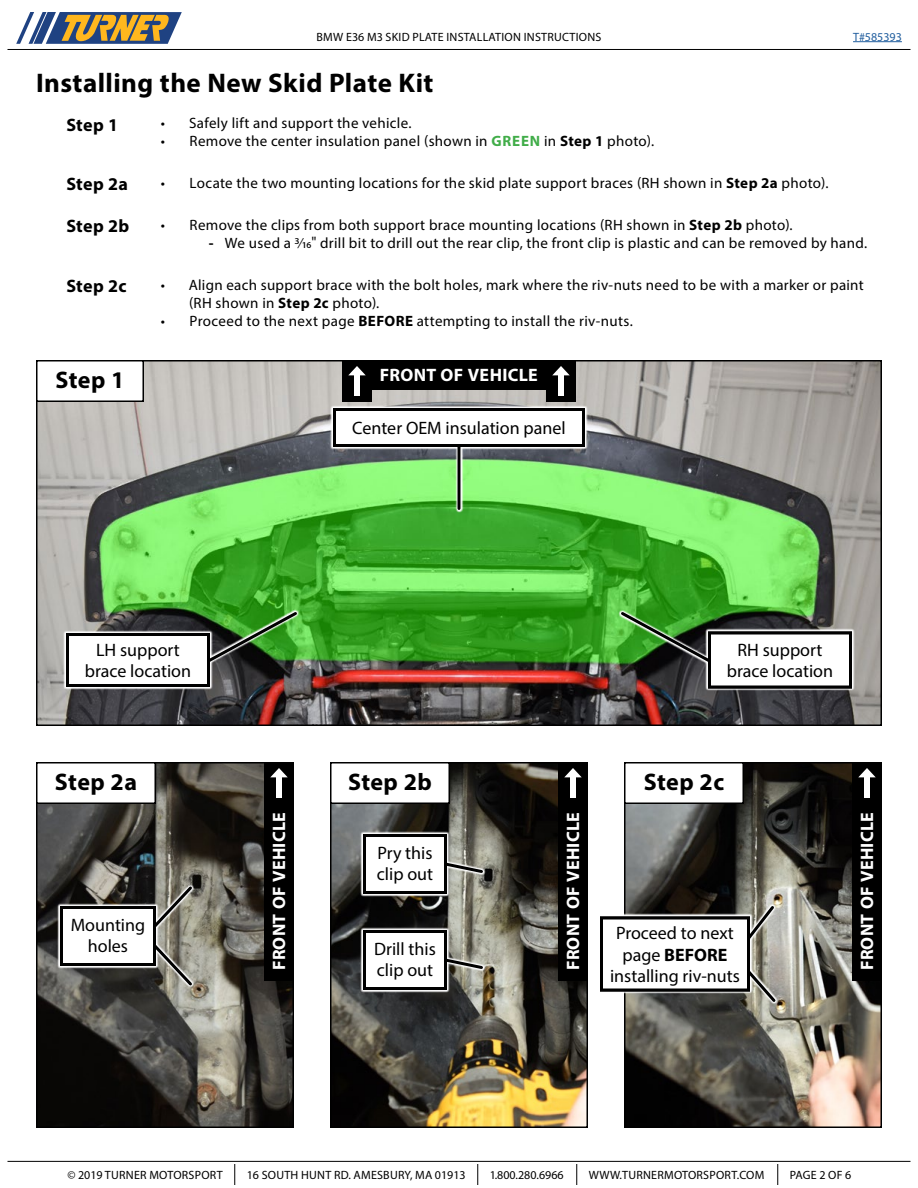
<style>
.page{position:relative;width:918px;height:1188px;background:#fff}
.page>*{position:absolute;margin:0;border:0;box-sizing:border-box;transform-origin:0 0}
.t1{font:700 27px "Myriad Pro";letter-spacing:.015em;color:#000}
.t2{font:700 24px "Myriad Pro";letter-spacing:.015em;color:#000}
.t3{font:18px/21.6px "Myriad Pro";color:#000;text-align:center}
.t4{font:700 18px "Myriad Pro";letter-spacing:.02em;color:#fff}
.t5{font:700 18px "Myriad Pro";letter-spacing:.02em;color:#000}
.t6{font:15px/18px "Myriad Pro";letter-spacing:.02em;color:#000}
.t7{font:12px "Myriad Pro";letter-spacing:.02em;color:#000}
.t8{font:12px "Myriad Pro";color:#000}
.t9{font:12px "Myriad Pro";color:#215e9e}
.s1{font-weight:700;color:#41ad49}
.s2{font-weight:700}
</style>
<div class="page">
<hr style="left:8px;top:1161px;width:902px;height:1px;background:#000">
<svg style="left:234px;top:1164px;width:1px;height:21px"></svg>
<svg style="left:477px;top:1164px;width:1px;height:21px"></svg>
<svg style="left:576px;top:1164px;width:1px;height:21px"></svg>
<svg style="left:777px;top:1164px;width:1px;height:21px"></svg>
<hr style="left:8px;top:49px;width:902px;height:1px;background:#000">
<svg style="left:16px;top:12px;width:166px;height:32px;background:#8f8976"></svg>
<hr style="left:853px;top:41px;width:49px;height:1px;background:#215e9e">
<img style="left:39px;top:363px;width:840px;height:360px">
<img style="left:39px;top:765px;width:252px;height:360px">
<div style="left:36px;top:762px;width:258px;height:366px;border:2px solid #000"></div>
<img style="left:333px;top:765px;width:252px;height:360px">
<div style="left:330px;top:762px;width:258px;height:366px;border:2px solid #000"></div>
<img style="left:627px;top:765px;width:252px;height:360px">
<div style="left:624px;top:762px;width:258px;height:366px;border:2px solid #000"></div>
<div style="left:370px;top:361px;width:178px;height:28px;background:#000"></div>
<div style="left:369px;top:360px;width:180px;height:30px;border:2px solid #000"></div>
<div style="left:853px;top:802px;width:28px;height:178px;background:#000"></div>
<div style="left:852px;top:801px;width:30px;height:180px;border:2px solid #000"></div>
<div style="left:559px;top:802px;width:28px;height:178px;background:#000"></div>
<div style="left:558px;top:801px;width:30px;height:180px;border:2px solid #000"></div>
<div style="left:265px;top:802px;width:28px;height:178px;background:#000"></div>
<div style="left:264px;top:801px;width:30px;height:180px;border:2px solid #000"></div>
<svg style="left:64px;top:630px;width:149px;height:59px"></svg>
<svg style="left:192px;top:609px;width:108px;height:63px;background:#386c30"></svg>
<div style="left:68px;top:634px;width:140px;height:52px;background:#fff"></div>
<div style="left:66px;top:633px;width:144px;height:54px;border:3px solid #000"></div>
<div style="left:331px;top:405px;width:257px;height:44px;background:linear-gradient(to right,#f7f7f7,#f7f7f7)"></div>
<div style="left:37px;top:361px;width:106px;height:40px;background:#fff"></div>
<div style="left:36px;top:360px;width:108px;height:42px;border:2px solid #000"></div>
<div style="left:37px;top:763px;width:118px;height:40px;background:#fff"></div>
<div style="left:36px;top:762px;width:120px;height:42px;border:2px solid #000"></div>
<div style="left:331px;top:763px;width:118px;height:40px;background:#fff"></div>
<div style="left:330px;top:762px;width:120px;height:42px;border:2px solid #000"></div>
<div style="left:625px;top:763px;width:118px;height:40px;background:#fff"></div>
<div style="left:624px;top:762px;width:120px;height:42px;border:2px solid #000"></div>
<div style="left:343px;top:361px;width:28px;height:40px;background:#000"></div>
<div style="left:342px;top:360px;width:30px;height:42px;border:2px solid #000"></div>
<svg style="left:348px;top:366px;width:18px;height:10px"></svg>
<div style="left:354px;top:375px;width:6px;height:21px;background:#fff"></div>
<div style="left:547px;top:361px;width:28px;height:40px;background:#000"></div>
<div style="left:546px;top:360px;width:30px;height:42px;border:2px solid #000"></div>
<svg style="left:552px;top:366px;width:18px;height:10px"></svg>
<div style="left:558px;top:375px;width:6px;height:21px;background:#fff"></div>
<svg style="left:706px;top:629px;width:149px;height:62px"></svg>
<svg style="left:618px;top:609px;width:108px;height:63px;background:#366b2e"></svg>
<div style="left:710px;top:633px;width:140px;height:54px;background:#fff"></div>
<div style="left:708px;top:632px;width:144px;height:56px;border:3px solid #000"></div>
<div style="left:853px;top:763px;width:28px;height:40px;background:#000"></div>
<div style="left:852px;top:762px;width:30px;height:42px;border:2px solid #000"></div>
<svg style="left:858px;top:768px;width:18px;height:10px"></svg>
<div style="left:864px;top:777px;width:6px;height:21px;background:#fff"></div>
<div style="left:559px;top:763px;width:28px;height:40px;background:#000"></div>
<div style="left:558px;top:762px;width:30px;height:42px;border:2px solid #000"></div>
<svg style="left:564px;top:768px;width:18px;height:10px"></svg>
<div style="left:570px;top:777px;width:6px;height:21px;background:#fff"></div>
<div style="left:265px;top:763px;width:28px;height:40px;background:#000"></div>
<div style="left:264px;top:762px;width:30px;height:42px;border:2px solid #000"></div>
<svg style="left:270px;top:768px;width:18px;height:10px"></svg>
<div style="left:276px;top:777px;width:6px;height:21px;background:#fff"></div>
<svg style="left:455px;top:447px;width:8px;height:65px"></svg>
<hr style="left:458px;top:440px;width:2px;height:68px;background:#000">
<div style="left:334px;top:410px;width:250px;height:36px;background:#fff"></div>
<div style="left:333px;top:408px;width:252px;height:39px;border:3px solid #000"></div>
<svg style="left:58px;top:903px;width:85px;height:65px"></svg>
<svg style="left:143px;top:884px;width:52px;height:104px;background:#838177"></svg>
<div style="left:62px;top:908px;width:92px;height:56px;background:#fff"></div>
<div style="left:60px;top:906px;width:96px;height:60px;border:3px solid #000"></div>
<div style="left:361px;top:831px;width:89px;height:65px;background:linear-gradient(to right,#f7f6f6,#efeeee)"></div>
<svg style="left:447px;top:858px;width:39px;height:17px"></svg>
<svg style="left:447px;top:859px;width:38px;height:16px"></svg>
<div style="left:364px;top:836px;width:82px;height:56px;background:#fff"></div>
<div style="left:363px;top:834px;width:84px;height:60px;border:3px solid #000"></div>
<div style="left:361px;top:927px;width:89px;height:65px;background:linear-gradient(to right,#f0f0f0,#f1f1f1)"></div>
<svg style="left:447px;top:954px;width:39px;height:17px"></svg>
<svg style="left:447px;top:955px;width:38px;height:16px"></svg>
<div style="left:364px;top:932px;width:82px;height:56px;background:#fff"></div>
<div style="left:363px;top:930px;width:84px;height:60px;border:3px solid #000"></div>
<svg style="left:624px;top:914px;width:129px;height:80px"></svg>
<svg style="left:737px;top:903px;width:40px;height:49px"></svg>
<svg style="left:737px;top:959px;width:41px;height:46px"></svg>
<div style="left:602px;top:918px;width:146px;height:72px;background:#fff"></div>
<div style="left:600px;top:916px;width:150px;height:76px;border:3px solid #000"></div>
<p class="t7" style="left:317px;top:29px;width:286px">BMW E36 M3 SKID PLATE INSTALLATION INSTRUCTIONS</p>
<h1 class="t1" style="left:36px;top:66px;width:399px">Installing the New Skid Plate Kit</h1>
<p class="t5" style="left:66px;top:113px;width:53px">Step 1</p>
<p class="t6" style="left:161px;top:114px;width:252px">• Safely lift and support the vehicle.</p>
<p class="t6" style="left:161px;top:132px;width:495px">• Remove the center insulation panel (shown in <span class="s1">GREEN</span> in <span class="s2">Step 1</span> photo).</p>
<p class="t9" style="left:853px;top:29px;width:50px">T#585393</p>
<p class="t5" style="left:66px;top:173px;width:63px">Step 2a</p>
<p class="t5" style="left:66px;top:215px;width:64px">Step 2b</p>
<p class="t5" style="left:66px;top:275px;width:62px">Step 2c</p>
<h2 class="t2" style="left:55px;top:364px;width:71px">Step 1</h2>
<p class="t6" style="left:161px;top:174px;width:669px">• Locate the two mounting locations for the skid plate support braces (RH shown in <span class="s2">Step 2a</span> photo).</p>
<p class="t6" style="left:161px;top:216px;width:633px">• Remove the clips from both support brace mounting locations (RH shown in <span class="s2">Step 2b</span> photo).</p>
<p class="t6" style="left:209px;top:234px;width:660px"><span class="s2">-</span> We used a 3/16" drill bit to drill out the rear clip, the front clip is plastic and can be removed by hand.</p>
<p class="t6" style="left:189px;top:276px;width:676px;text-indent:-28px">• Align each support brace with the bolt holes, mark where the riv-nuts need to be with a marker or paint (RH shown in <span class="s2">Step 2c</span> photo).</p>
<p class="t6" style="left:161px;top:312px;width:474px">• Proceed to the next page <span class="s2">BEFORE</span> attempting to install the riv-nuts.</p>
<p class="t4" style="left:380px;top:363px;width:159px">FRONT OF VEHICLE</p>
<p class="t3" style="left:352px;top:416px;width:215px">Center OEM insulation panel</p>
<p class="t3" style="left:85px;top:638px;width:108px">LH support brace location</p>
<p class="t3" style="left:727px;top:638px;width:108px">RH support brace location</p>
<h2 class="t2" style="left:55px;top:766px;width:84px">Step 2a</h2>
<h2 class="t2" style="left:348px;top:766px;width:85px">Step 2b</h2>
<h2 class="t2" style="left:644px;top:766px;width:82px">Step 2c</h2>
<p class="t3" style="left:71px;top:914px;width:76px">Mounting holes</p>
<p class="t4" style="left:267px;top:970px;width:159px;rotate:-90deg">FRONT OF VEHICLE</p>
<p class="t4" style="left:561px;top:970px;width:159px;rotate:-90deg">FRONT OF VEHICLE</p>
<p class="t4" style="left:855px;top:970px;width:159px;rotate:-90deg">FRONT OF VEHICLE</p>
<p class="t3" style="left:377px;top:842px;width:58px;text-align:left">Pry this clip out</p>
<p class="t3" style="left:610px;top:922px;width:131px">Proceed to next page <span class="s2">BEFORE </span>installing riv-nuts</p>
<p class="t3" style="left:374px;top:938px;width:63px;text-align:left">Drill this clip out</p>
<p class="t7" style="left:68px;top:1168px;width:157px">© 2019 TURNER MOTORSPORT</p>
<p class="t7" style="left:247px;top:1168px;width:221px">16 SOUTH HUNT RD. AMESBURY, MA 01913</p>
<p class="t8" style="left:490px;top:1168px;width:75px">1.800.280.6966</p>
<p class="t7" style="left:589px;top:1168px;width:177px">WWW.TURNERMOTORSPORT.COM</p>
<p class="t7" style="left:790px;top:1168px;width:63px">PAGE 2 OF 6</p>
</div>
